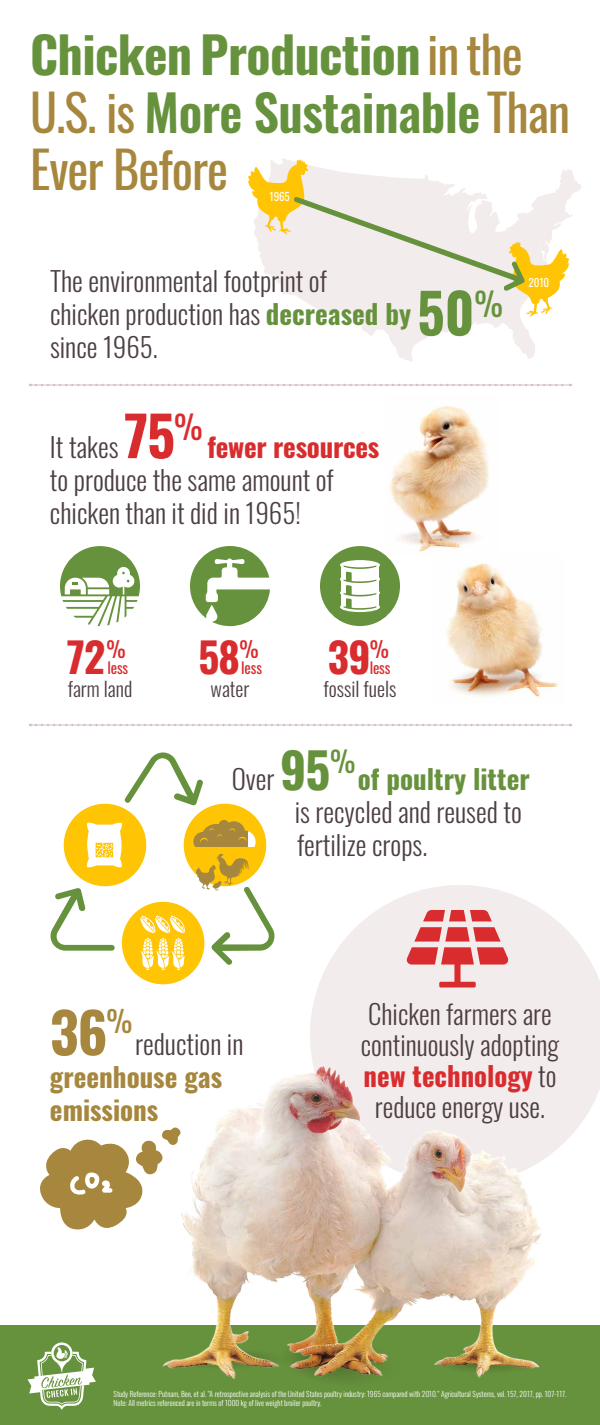
<style>
.page{position:relative;width:600px;height:1425px;background:#fff}
.page>*{position:absolute;margin:0;border:0;box-sizing:border-box;transform-origin:0 0}
.t1{font:700 55.8px "Oswald";color:#a6873d}
.t2{font:50px/57.5px "Oswald";letter-spacing:-.02em;color:#a6873d}
.t3{font:700 41.35px "Oswald";color:#d92c2e}
.t4{font:300 27px/33px "Oswald";color:#4c3f42}
.t5{font:700 27px/33px "Oswald";color:#a6873d}
.t6{font:300 20px "Oswald";color:#4c3f42}
.t7{font:15.2px "Oswald";letter-spacing:-.01em;color:#d92c2e}
.t8{font:11px "Oswald";letter-spacing:-.01em;color:#fff}
.t9{font:300 7.5px/9px "Oswald";color:#fff}
.s1{font-weight:700;color:#67923d}
.s2{font-weight:600;color:#67923d}
.s3{font-weight:700;font-size:55px;color:#67923d}
.s4{font-weight:700;font-size:55px;color:#d92c2e}
.s5{font-weight:700;color:#d92c2e}
.s6{font-weight:700;font-size:48.85px;color:#67923d}
</style>
<div class="page">
<div style="left:0;top:1325px;width:600px;height:100px;background:#67923d"></div>
<svg style="left:310px;top:885px;width:290px;height:265px;fill:#f3ecec"></svg>
<svg style="left:406px;top:910px;width:103px;height:78px;background:#e89c9d"></svg>
<svg style="left:27px;top:1342px;width:69px;height:68px"></svg>
<img style="left:162px;top:1062px;width:393px;height:317px">
<img style="left:445px;top:563px;width:114px;height:135px">
<img style="left:389px;top:406px;width:100px;height:146px">
<svg style="left:190px;top:546px;width:80px;height:80px"></svg>
<svg style="left:357px;top:172px;width:224px;height:190px"></svg>
<svg style="left:30px;top:384px;width:541px;height:2px"></svg>
<svg style="left:30px;top:724px;width:541px;height:2px"></svg>
<svg style="left:60px;top:546px;width:80px;height:80px"></svg>
<svg style="left:320px;top:546px;width:80px;height:80px"></svg>
<svg style="left:50px;top:752px;width:225px;height:233px"></svg>
<svg style="left:40px;top:1125px;width:143px;height:109px"></svg>
<svg style="left:248px;top:158px;width:324px;height:160px"></svg>
<h2 class="t2" style="left:30px;top:21px;width:542px"><span class="s1">Chicken Production</span> in the<br>U.S. is <span class="s2">More Sustainable</span> Than<br>Ever Before</h2>
<p class="t8" style="left:269px;top:187px;width:22px">1965</p>
<p class="t4" style="left:50px;top:261px;width:454px">The environmental footprint of<br>chicken production has <span class="s1">decreased by</span> <span class="s3">50</span><sup>% </sup>since 1965.</p>
<p class="t4" style="left:50px;top:428px;width:331px">It takes <span class="s4">75</span><sup>%</sup> <span class="s5">fewer resources </span>to produce the same amount of chicken than it did in 1965!</p>
<p class="t8" style="left:529px;top:272px;width:22px">2010</p>
<h3 class="t3" style="left:67px;top:636px;width:60px">72<sup>%</sup></h3>
<p class="t7" style="left:107px;top:654px;width:22px">less</p>
<h3 class="t3" style="left:198px;top:636px;width:62px">58<sup>%</sup></h3>
<p class="t7" style="left:241px;top:654px;width:22px">less</p>
<h3 class="t3" style="left:328px;top:636px;width:63px">39<sup>%</sup></h3>
<p class="t7" style="left:370px;top:654px;width:22px">less</p>
<p class="t6" style="left:68px;top:671px;width:66px">farm land</p>
<p class="t6" style="left:211px;top:671px;width:40px">water</p>
<p class="t6" style="left:324px;top:671px;width:74px">fossil fuels</p>
<p class="t4" style="left:295px;top:759px;width:237px;text-indent:-63px">Over <span class="s6">95</span><sup>%</sup><span class="s1">of poultry litter </span>is recycled and reused to fertilize crops.</p>
<h1 class="t1" style="left:50px;top:1003px;width:84px">36<sup>%</sup></h1>
<p class="t4" style="left:135px;top:1025px;width:110px">reduction in</p>
<p class="t5" style="left:50px;top:1062px;width:174px">greenhouse gas emissions</p>
<p class="t4" style="left:361px;top:996px;width:200px;line-height:31px;text-align:center">Chicken farmers are continuously adopting <span class="s5">new technology</span> to reduce energy use.</p>
<p class="t9" style="left:114px;top:1388px;width:454px">Study Reference: Putnam, Ben, et al. “A retrospective analysis of the United States poultry industry: 1965 compared with 2010.” Agricultural Systems, vol. 157, 2017, pp. 107-117.<br>Note: All metrics referenced are in terms of 1000 kg of live weight broiler poultry.</p>
</div>
